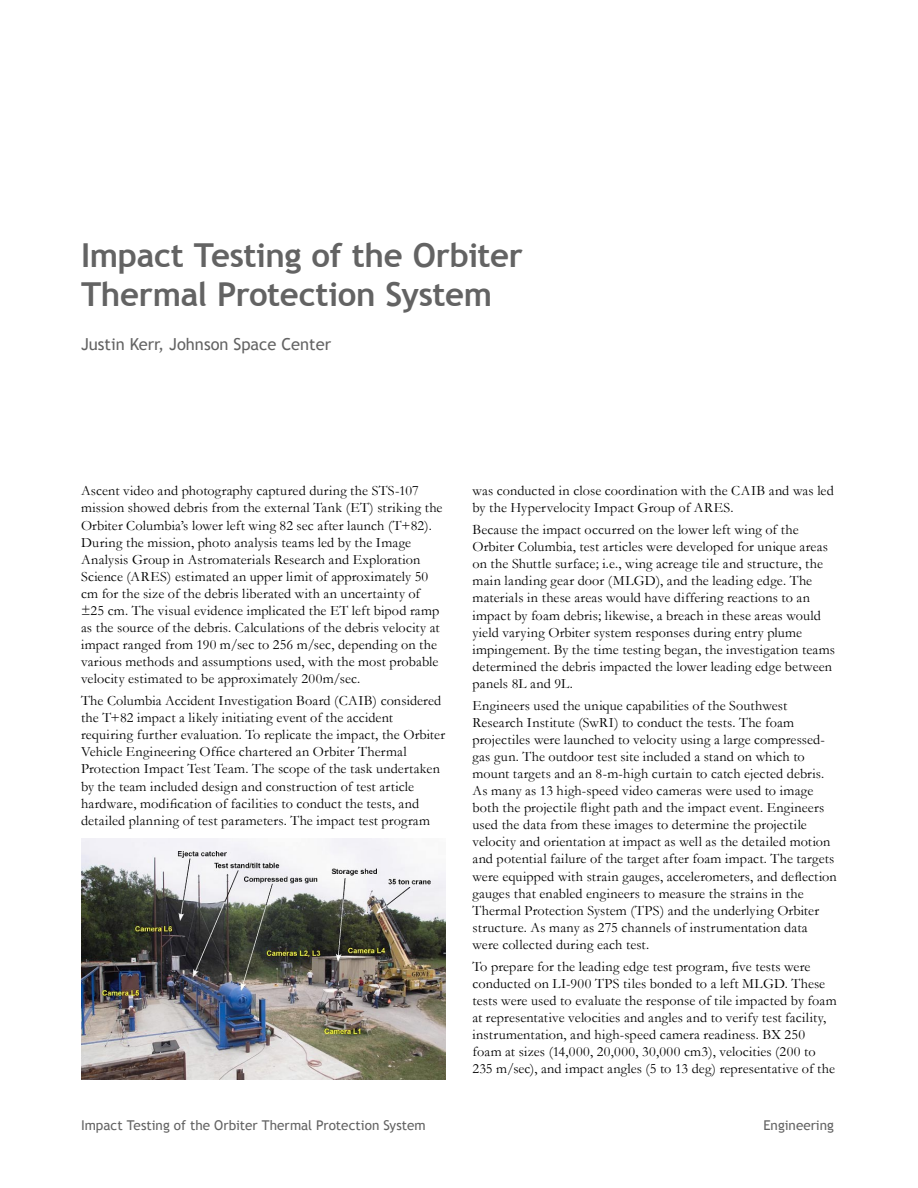
<style>
.page{position:relative;width:918px;height:1188px;background:#fff}
.page>*{position:absolute;margin:0;border:0;box-sizing:border-box;transform-origin:0 0}
.t1{font:700 33px/39px "Trebuchet MS";letter-spacing:-.01em;color:#636363}
.author{font:16.5px "Trebuchet MS";color:#636363}
.Body_copy{font:14.25px/17.1px "Garamond";letter-spacing:.01em;color:#000}
.t2{font:13.5px "Trebuchet MS";color:#636363}
</style>
<div class="page">
<img style="left:81px;top:838px;width:364px;height:242px">
<p class="t1" style="left:81px;top:236px;width:444px">Impact Testing of the Orbiter<br>Thermal Protection System</p>
<p class="author" style="left:81px;top:334px;width:252px">Justin Kerr, Johnson Space Center</p>
<p class="Body_copy" style="left:81px;top:482px;width:363px">Ascent video and photography captured during the STS-107 mission showed debris from the external Tank (ET) striking the Orbiter Columbia’s lower left wing 82 sec after launch (T+82).<br>During the mission, photo analysis teams led by the Image Analysis Group in Astromaterials Research and Exploration Science (ARES) estimated an upper limit of approximately 50 cm for the size of the debris liberated with an uncertainty of ±25 cm. The visual evidence implicated the ET left bipod ramp as the source of the debris. Calculations of the debris velocity at impact ranged from 190 m/sec to 256 m/sec, depending on the various methods and assumptions used, with the most probable velocity estimated to be approximately 200m/sec.</p>
<p class="Body_copy" style="left:81px;top:692px;width:366px">The Columbia Accident Investigation Board (CAIB) considered the T+82 impact a likely initiating event of the accident requiring further evaluation. To replicate the impact, the Orbiter Vehicle Engineering Office chartered an Orbiter Thermal Protection Impact Test Team. The scope of the task undertaken by the team included design and construction of test article hardware, modification of facilities to conduct the tests, and detailed planning of test parameters. The impact test program</p>
<p class="Body_copy" style="left:472px;top:482px;width:363px">was conducted in close coordination with the CAIB and was led by the Hypervelocity Impact Group of ARES.</p>
<p class="Body_copy" style="left:472px;top:521px;width:364px">Because the impact occurred on the lower left wing of the Orbiter Columbia, test articles were developed for unique areas on the Shuttle surface; i.e., wing acreage tile and structure, the main landing gear door (MLGD), and the leading edge. The materials in these areas would have differing reactions to an impact by foam debris; likewise, a breach in these areas would yield varying Orbiter system responses during entry plume impingement. By the time testing began, the investigation teams determined the debris impacted the lower leading edge between panels 8L and 9L.</p>
<p class="Body_copy" style="left:472px;top:696px;width:366px">Engineers used the unique capabilities of the Southwest Research Institute (SwRI) to conduct the tests. The foam projectiles were launched to velocity using a large compressed&shy;gas gun. The outdoor test site included a stand on which to mount targets and an 8-m-high curtain to catch ejected debris.<br>As many as 13 high-speed video cameras were used to image both the projectile flight path and the impact event. Engineers used the data from these images to determine the projectile velocity and orientation at impact as well as the detailed motion and potential failure of the target after foam impact. The targets were equipped with strain gauges, accelerometers, and deflection gauges that enabled engineers to measure the strains in the Thermal Protection System (TPS) and the underlying Orbiter structure. As many as 275 channels of instrumentation data were collected during each test.</p>
<p class="Body_copy" style="left:472px;top:957px;width:366px">To prepare for the leading edge test program, five tests were conducted on LI-900 TPS tiles bonded to a left MLGD. These tests were used to evaluate the response of tile impacted by foam at representative velocities and angles and to verify test facility, instrumentation, and high-speed camera readiness. BX 250 foam at sizes (14,000, 20,000, 30,000 cm3), velocities (200 to 235 m/sec), and impact angles (5 to 13 deg) representative of the</p>
<p class="t2" style="left:81px;top:1118px;width:346px">Impact Testing of the Orbiter Thermal Protection System</p>
<p class="t2" style="left:763px;top:1118px;width:72px">Engineering</p>
</div>
